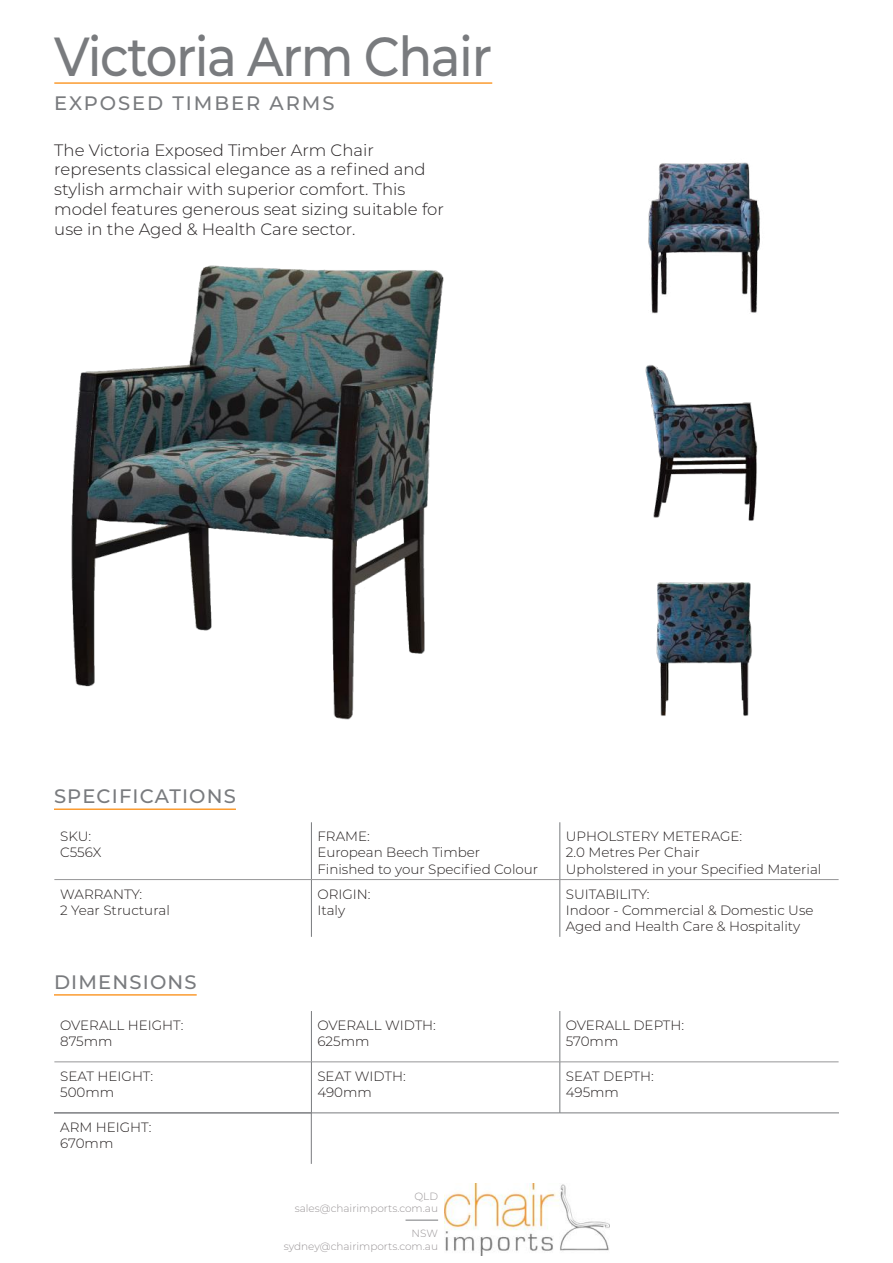
<style>
.page{position:relative;width:893px;height:1263px;background:#fff}
.page>*{position:absolute;margin:0;border:0;box-sizing:border-box;transform-origin:0 0}
.t1{font:500 54.9px "Montserrat";letter-spacing:-.03em;color:#797b7e;scale:.91 1}
.t2{font:500 19.5px "Montserrat";letter-spacing:.06em;color:#797b7e}
.t3{font:500 19.5px "Montserrat";letter-spacing:.1em;color:#797b7e}
.t4{font:300 16.5px/19.8px "Montserrat";color:#231f20}
.t5{font:300 13.5px/16.2px "Montserrat";color:#241f1f}
.t6{font:300 10.5px/12.6px "Montserrat";color:#999597;text-align:right}
</style>
<div class="page">
<hr style="left:54px;top:82px;width:438px;height:2px;background:#fb9b30">
<img style="left:71px;top:265px;width:373px;height:455px">
<img style="left:648px;top:162px;width:112px;height:152px">
<img style="left:645px;top:365px;width:113px;height:156px">
<img style="left:656px;top:582px;width:96px;height:134px">
<img style="left:444px;top:1184px;width:166px;height:72px">
<hr style="left:54px;top:994px;width:143px;height:2px;background:#fb9b30">
<hr style="left:54px;top:808px;width:182px;height:2px;background:#fb9b30">
<hr style="left:406px;top:1220px;width:32px;height:1px;background:#77797d">
<hr style="left:311px;top:822px;width:1px;height:57px;background:#797b7e">
<hr style="left:560px;top:822px;width:1px;height:57px;background:#797b7e">
<hr style="left:311px;top:880px;width:1px;height:57px;background:#797b7e">
<hr style="left:560px;top:880px;width:1px;height:57px;background:#797b7e">
<hr style="left:54px;top:879px;width:257px;height:1px;background:#969698">
<hr style="left:311px;top:879px;width:249px;height:1px;background:#969698">
<hr style="left:560px;top:879px;width:279px;height:1px;background:#969698">
<hr style="left:311px;top:1011px;width:1px;height:51px;background:#797b7e">
<hr style="left:560px;top:1011px;width:1px;height:51px;background:#797b7e">
<hr style="left:311px;top:1062px;width:1px;height:51px;background:#797b7e">
<hr style="left:560px;top:1062px;width:1px;height:51px;background:#797b7e">
<hr style="left:311px;top:1113px;width:249px;height:1px;background:#797b7e">
<hr style="left:560px;top:1113px;width:279px;height:1px;background:#797b7e">
<hr style="left:54px;top:1062px;width:257px;height:1px;background:#969698">
<hr style="left:311px;top:1062px;width:249px;height:1px;background:#969698">
<hr style="left:560px;top:1062px;width:279px;height:1px;background:#969698">
<hr style="left:54px;top:1113px;width:257px;height:1px;background:#797b7e">
<hr style="left:311px;top:1113px;width:1px;height:51px;background:#797b7e">
<h1 class="t1" style="left:54px;top:18px;width:483px">Victoria Arm Chair</h1>
<h2 class="t3" style="left:54px;top:89px;width:282px">EXPOSED TIMBER ARMS</h2>
<p class="t4" style="left:54px;top:139px;width:391px">The Victoria Exposed Timber Arm Chair represents classical elegance as a refined and stylish armchair with superior comfort. This model features generous seat sizing suitable for use in the Aged &amp; Health Care sector.</p>
<h2 class="t2" style="left:54px;top:782px;width:183px">SPECIFICATIONS</h2>
<p class="t5" style="left:60px;top:828px;width:43px">SKU:<br>C556X</p>
<p class="t5" style="left:317px;top:828px;width:222px">FRAME:<br>European Beech Timber<br>Finished to your Specified Colour</p>
<p class="t5" style="left:566px;top:828px;width:257px">UPHOLSTERY METERAGE:<br>2.0 Metres Per Chair<br>Upholstered in your Specified Material</p>
<p class="t5" style="left:60px;top:885px;width:111px">WARRANTY:<br>2 Year Structural</p>
<p class="t5" style="left:317px;top:885px;width:55px">ORIGIN:<br>Italy</p>
<p class="t5" style="left:566px;top:885px;width:249px">SUITABILITY:<br>Indoor - Commercial &amp; Domestic Use<br>Aged and Health Care &amp; Hospitality</p>
<h2 class="t2" style="left:54px;top:968px;width:144px">DIMENSIONS</h2>
<p class="t5" style="left:60px;top:1017px;width:125px">OVERALL HEIGHT:<br>875mm</p>
<p class="t5" style="left:317px;top:1017px;width:120px">OVERALL WIDTH:<br>625mm</p>
<p class="t5" style="left:566px;top:1017px;width:120px">OVERALL DEPTH:<br>570mm</p>
<p class="t5" style="left:60px;top:1068px;width:94px">SEAT HEIGHT:<br>500mm</p>
<p class="t5" style="left:317px;top:1068px;width:90px">SEAT WIDTH:<br>490mm</p>
<p class="t5" style="left:566px;top:1068px;width:90px">SEAT DEPTH:<br>495mm</p>
<p class="t5" style="left:60px;top:1119px;width:93px">ARM HEIGHT:<br>670mm</p>
<p class="t6" style="left:295px;top:1189px;width:145px">QLD sales@chairimports.com.au</p>
<p class="t6" style="left:284px;top:1227px;width:156px">NSW sydney@chairimports.com.au</p>
</div>
